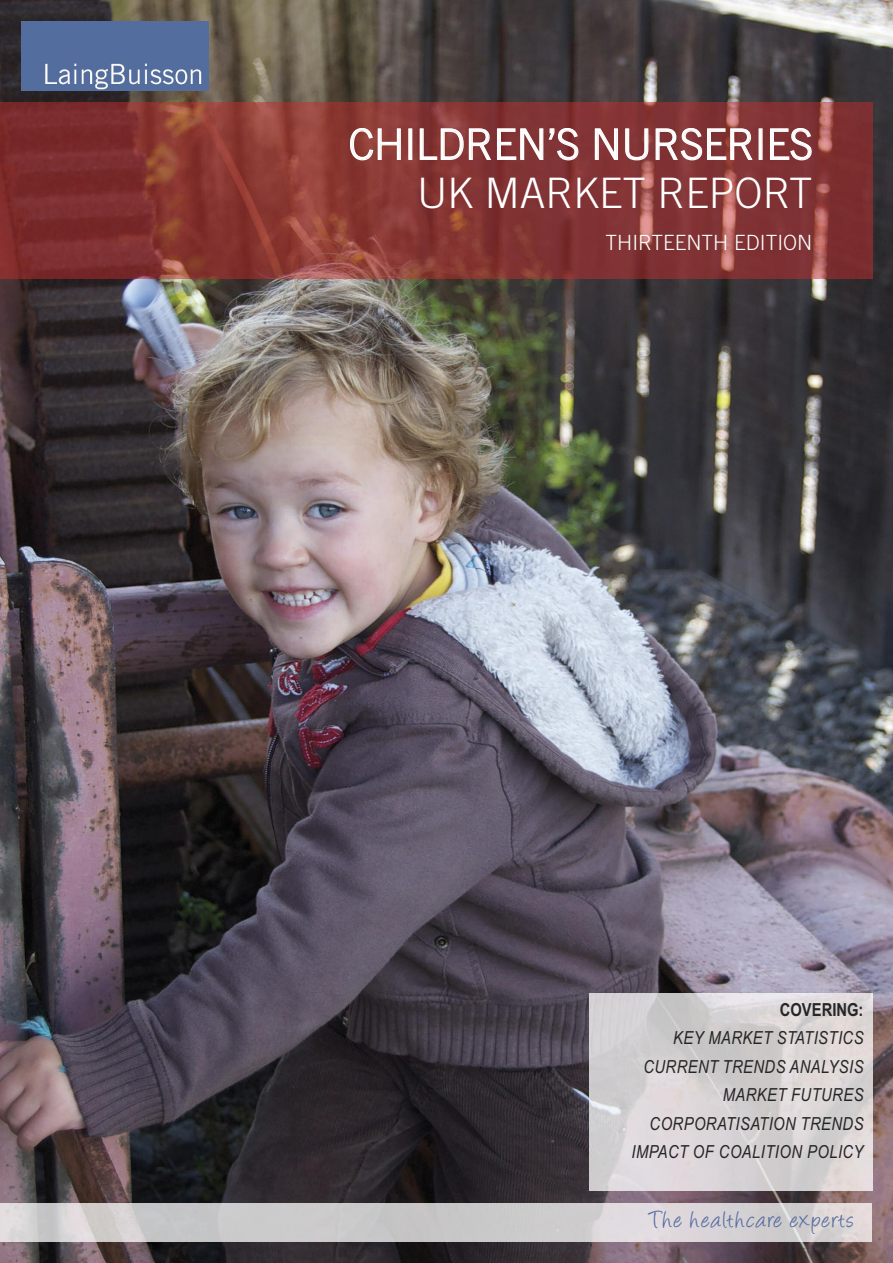
<style>
.page{position:relative;width:893px;height:1263px;background:#fff}
.page>*{position:absolute;margin:0;border:0;box-sizing:border-box;transform-origin:0 0}
.t1{font:300 42px/48.6px "Trade Gothic LT";color:#fff;text-align:right}
.t2{font:27px "Angelina";letter-spacing:.065em;color:#566da1}
.t3{font:300 21px "Trade Gothic LT";color:#fff}
.t4{font:italic 18px/28.5px "Arial Narrow";letter-spacing:.025em;color:#272627;text-align:right}
.t5{font:700 18px "Arial Narrow";color:#272627}
</style>
<div class="page">
<img style="left:0;top:0;width:893px;height:1263px">
<img style="left:0;top:102px;width:873px;height:176px">
<img style="left:590px;top:993px;width:282px;height:198px">
<img style="left:0;top:1203px;width:872px;height:38px">
<img style="left:21px;top:21px;width:187px;height:70px">
<h1 class="t1" style="left:349px;top:120px;width:466px">CHILDREN’S NURSERIES<br>UK MARKET REPORT</h1>
<p class="t3" style="left:605px;top:230px;width:208px">THIRTEENTH EDITION</p>
<p class="t5" style="left:780px;top:999px;width:85px">COVERING:</p>
<p class="t4" style="left:632px;top:1024px;width:233px">KEY MARKET STATISTICS<br>CURRENT TRENDS ANALYSIS<br>MARKET FUTURES<br>CORPORATISATION TRENDS<br>IMPACT OF COALITION POLICY</p>
<h2 class="t2" style="left:649px;top:1201px;width:206px">The healthcare experts</h2>
</div>
